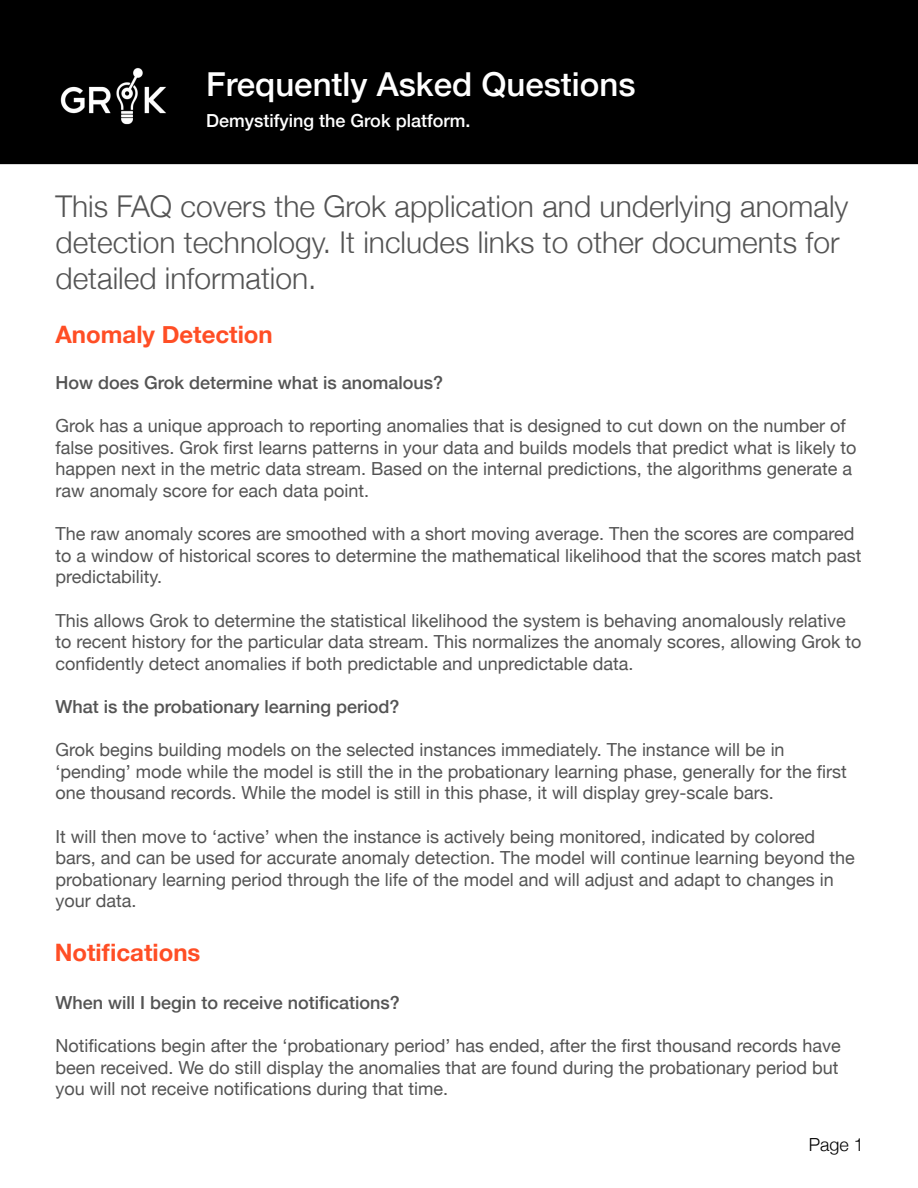
<style>
.page{position:relative;width:918px;height:1188px;background:#fff}
.page>*{position:absolute;margin:0;border:0;box-sizing:border-box;transform-origin:0 0}
.t1{font:500 33px "Helvetica Neue";color:#fff}
.t2{font:300 30px/36px "Helvetica Neue";color:#545454}
.t3{font:700 24px "Helvetica Neue";color:#ff4e25}
.t4{font:18px/21.6px "Helvetica Neue";color:#545454}
.t5{font:500 18px "Helvetica Neue";color:#545454}
.t6{font:500 18px "Helvetica Neue";color:#fff}
.t7{font:300 18px "Helvetica Neue";color:#000}
</style>
<div class="page">
<div style="left:1px;top:1px;width:916px;height:162px;background:#000"></div>
<div style="left:0;top:0;width:918px;height:164px;border:2px solid #000"></div>
<img style="left:60px;top:68px;width:106px;height:57px">
<h1 class="t1" style="left:206px;top:58px;width:431px">Frequently Asked Questions</h1>
<p class="t6" style="left:206px;top:106px;width:266px">Demystifying the Grok platform.</p>
<h2 class="t2" style="left:56px;top:186px;width:795px">This FAQ covers the Grok application and underlying anomaly detection technology. It includes links to other documents for detailed information.</h2>
<h3 class="t3" style="left:56px;top:316px;width:219px">Anomaly Detection</h3>
<p class="t5" style="left:56px;top:368px;width:389px">How does Grok determine what is anomalous?</p>
<p class="t4" style="left:56px;top:416px;width:803px">Grok has a unique approach to reporting anomalies that is designed to cut down on the number of false positives. Grok first learns patterns in your data and builds models that predict what is likely to happen next in the metric data stream. Based on the internal predictions, the algorithms generate a raw anomaly score for each data point.</p>
<p class="t4" style="left:56px;top:524px;width:808px">The raw anomaly scores are smoothed with a short moving average. Then the scores are compared to a window of historical scores to determine the mathematical likelihood that the scores match past predictability.</p>
<p class="t4" style="left:56px;top:611px;width:808px">This allows Grok to determine the statistical likelihood the system is behaving anomalously relative to recent history for the particular data stream. This normalizes the anomaly scores, allowing Grok to confidently detect anomalies if both predictable and unpredictable data.</p>
<p class="t5" style="left:56px;top:692px;width:346px">What is the probationary learning period?</p>
<p class="t4" style="left:56px;top:740px;width:793px">Grok begins building models on the selected instances immediately. The instance will be in ‘pending’ mode while the model is still the in the probationary learning phase, generally for the first one thousand records. While the model is still in this phase, it will display grey-scale bars.</p>
<p class="t4" style="left:56px;top:827px;width:801px">It will then move to ‘active’ when the instance is actively being monitored, indicated by colored bars, and can be used for accurate anomaly detection. The model will continue learning beyond the probationary learning period through the life of the model and will adjust and adapt to changes in your data.</p>
<h3 class="t3" style="left:55px;top:933px;width:147px">Notifications</h3>
<p class="t5" style="left:56px;top:988px;width:346px">When will I begin to receive notifications?</p>
<p class="t4" style="left:56px;top:1036px;width:787px">Notifications begin after the ‘probationary period’ has ended, after the first thousand records have been received. We do still display the anomalies that are found during the probationary period but you will not receive notifications during that time.</p>
<p class="t7" style="left:809px;top:1130px;width:57px">Page 1</p>
</div>
